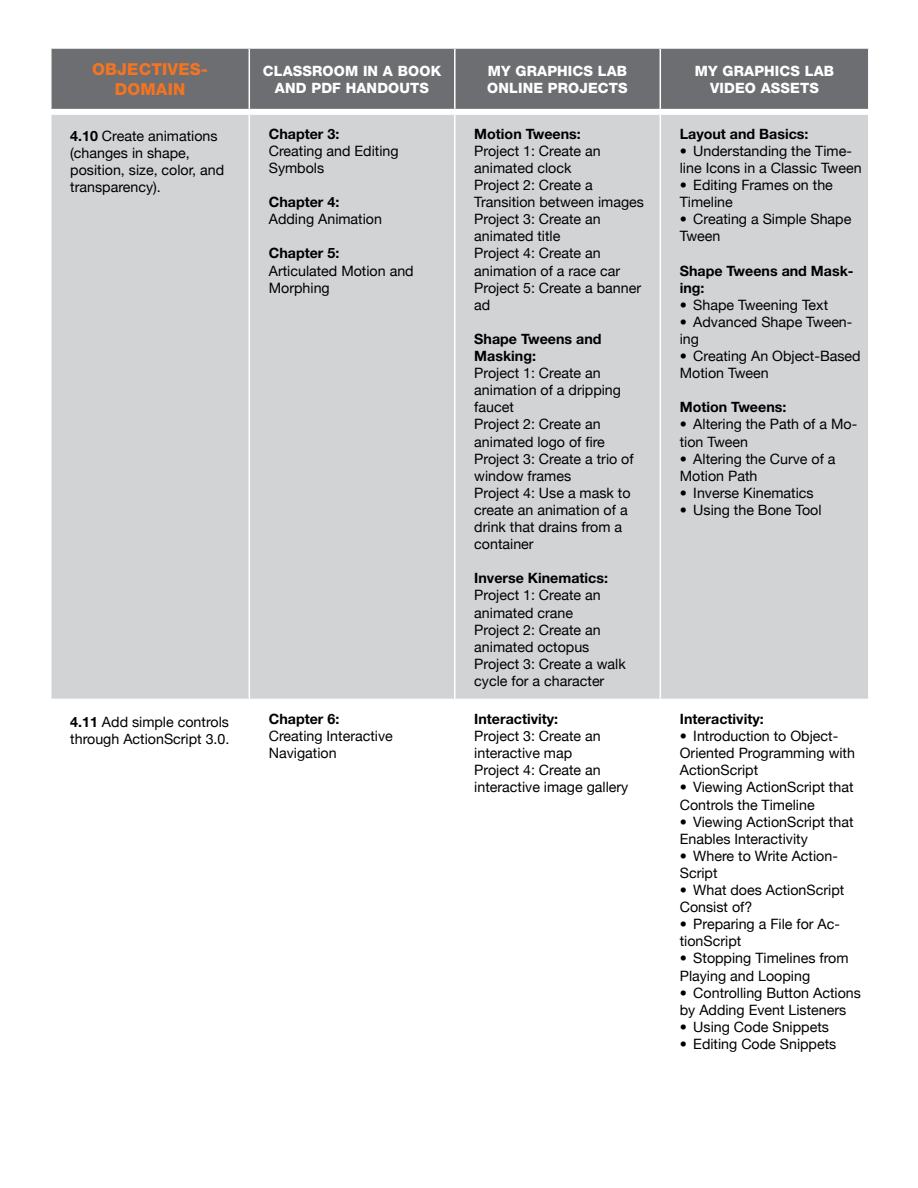
<style>
.page{position:relative;width:918px;height:1188px;background:#fff}
.page>*{position:absolute;margin:0;border:0;box-sizing:border-box;transform-origin:0 0}
.t1{font:800 16.5px/19.8px "Helvetica Neue";letter-spacing:.01em;color:#f47421;text-align:center}
.t2{font:14.25px/17.1px "Helvetica Neue";color:#000}
.t3{font:700 14.25px/17.1px "Helvetica Neue";color:#000}
.t4{font:800 14.25px/17.1px "Helvetica Neue";letter-spacing:.01em;color:#fff}
.s1{font-weight:700}
</style>
<div class="page">
<div style="left:52px;top:49px;width:816px;height:60px;background:#6d6e71"></div>
<div style="left:52px;top:115px;width:816px;height:584px;background:#d1d3d4"></div>
<hr style="left:249px;top:49px;width:1px;height:60px;background:#fff">
<hr style="left:454px;top:49px;width:2px;height:60px;background:#fff">
<hr style="left:660px;top:49px;width:1px;height:60px;background:#fff">
<hr style="left:249px;top:115px;width:1px;height:584px;background:#fff">
<hr style="left:454px;top:115px;width:2px;height:584px;background:#fff">
<hr style="left:660px;top:115px;width:1px;height:584px;background:#fff">
<p class="t1" style="left:92px;top:59px;width:117px">OBJECTIVES-<br>DOMAIN</p>
<p class="t4" style="left:263px;top:62px;width:31px">CLASS</p>
<p class="t4" style="left:275px;top:62px;width:168px;text-indent:37px">ROOM IN A BOOK<br>AN D PDF HAN DOUTS</p>
<p class="t4" style="left:487px;top:62px;width:141px">MY GRAPH ICS LAB<br>ONLINE PRO</p>
<p class="t4" style="left:579px;top:79px;width:50px">JECTS</p>
<p class="t2" style="left:70px;top:127px;width:155px"><span class="s1">4.10</span> Create animations (changes in shape, position, size, color, and transparency).</p>
<p class="t3" style="left:269px;top:125px;width:72px">Chapter 3:</p>
<p class="t2" style="left:269px;top:142px;width:131px">Creating and Editing<br>Symbols</p>
<p class="t3" style="left:269px;top:193px;width:72px">Chapter 4:</p>
<p class="t2" style="left:269px;top:210px;width:115px">Adding Animation</p>
<p class="t3" style="left:269px;top:244px;width:72px">Chapter 5:</p>
<p class="t2" style="left:269px;top:262px;width:146px">Articulated Motion and<br>Morphing</p>
<p class="t2" style="left:70px;top:713px;width:161px"><span class="s1">4.11</span> Add simple controls through ActionScript 3.0.</p>
<p class="t3" style="left:269px;top:710px;width:72px">Chapter 6:</p>
<p class="t2" style="left:269px;top:727px;width:126px">Creating Interactive<br>Navigation</p>
<p class="t3" style="left:474px;top:125px;width:108px">Motion Tweens:</p>
<p class="t2" style="left:474px;top:142px;width:171px">Project 1: Create an animated clock<br>Project 2: Create a<br>Transition between images<br>Project 3: Create an animated title<br>Project 4: Create an animation of a race car<br>Project 5: Create a banner ad</p>
<p class="t3" style="left:474px;top:330px;width:129px">Shape Tweens and<br>Masking:</p>
<p class="t2" style="left:474px;top:364px;width:161px">Project 1: Create an animation of a dripping faucet<br>Project 2: Create an animated logo of fire<br>Project 3: Create a trio of window frames<br>Project 4: Use a mask to create an animation of a drink that drains from a container</p>
<p class="t3" style="left:474px;top:569px;width:135px">Inverse Kinematics:</p>
<p class="t2" style="left:474px;top:587px;width:153px">Project 1: Create an animated crane<br>Project 2: Create an animated octopus<br>Project 3: Create a walk cycle for a character</p>
<p class="t3" style="left:474px;top:710px;width:85px">Interactivity:</p>
<p class="t2" style="left:474px;top:727px;width:156px">Project 3: Create an interactive map<br>Project 4: Create an interactive image gallery</p>
<p class="t4" style="left:695px;top:62px;width:90px">MY GRAPHICS</p>
<p class="t4" style="left:710px;top:62px;width:115px;text-indent:95px">LAB<br>VIDEO ASSETS</p>
<p class="t3" style="left:680px;top:125px;width:130px">Layout and Basics:</p>
<p class="t2" style="left:680px;top:142px;width:183px">• Understanding the Time&shy;line Icons in a Classic Tween</p>
<p class="t2" style="left:680px;top:176px;width:155px">• Editing Frames on the<br>Timeline</p>
<p class="t2" style="left:680px;top:210px;width:173px">• Creating a Simple Shape<br>Tween</p>
<p class="t3" style="left:680px;top:262px;width:175px">Shape Tweens and Mask&shy;ing:</p>
<p class="t2" style="left:680px;top:296px;width:150px">• Shape Tweening Text</p>
<p class="t2" style="left:680px;top:313px;width:174px">• Advanced Shape Tween&shy;ing</p>
<p class="t2" style="left:680px;top:347px;width:182px">• Creating An Object-Based<br>Motion Tween</p>
<p class="t3" style="left:680px;top:398px;width:108px">Motion Tweens:</p>
<p class="t2" style="left:680px;top:416px;width:179px">• Altering the Path of a Mo&shy;tion Tween</p>
<p class="t2" style="left:680px;top:450px;width:157px">• Altering the Curve of a<br>Motion Path</p>
<p class="t2" style="left:680px;top:484px;width:135px">• Inverse Kinematics</p>
<p class="t2" style="left:680px;top:501px;width:143px">• Using the Bone Tool</p>
<p class="t3" style="left:680px;top:710px;width:85px">Interactivity:</p>
<p class="t2" style="left:680px;top:727px;width:177px">• Introduction to Object-<br>Oriented Programming with<br>ActionScript</p>
<p class="t2" style="left:680px;top:779px;width:175px">• Viewing ActionScript that<br>Controls the Timeline</p>
<p class="t2" style="left:680px;top:813px;width:175px">• Viewing ActionScript that<br>Enables Interactivity</p>
<p class="t2" style="left:680px;top:847px;width:160px">• Where to Write Action-<br>Script</p>
<p class="t2" style="left:680px;top:881px;width:166px">• What does ActionScript<br>Consist of?</p>
<p class="t2" style="left:680px;top:915px;width:162px">• Preparing a File for Ac&shy;tionScript</p>
<p class="t2" style="left:680px;top:950px;width:170px">• Stopping Timelines from<br>Playing and Looping</p>
<p class="t2" style="left:680px;top:984px;width:183px">• Controlling Button Actions by Adding Event Listeners</p>
<p class="t2" style="left:680px;top:1018px;width:151px">• Using Code Snippets</p>
<p class="t2" style="left:680px;top:1035px;width:158px">• Editing Code Snippets</p>
</div>
